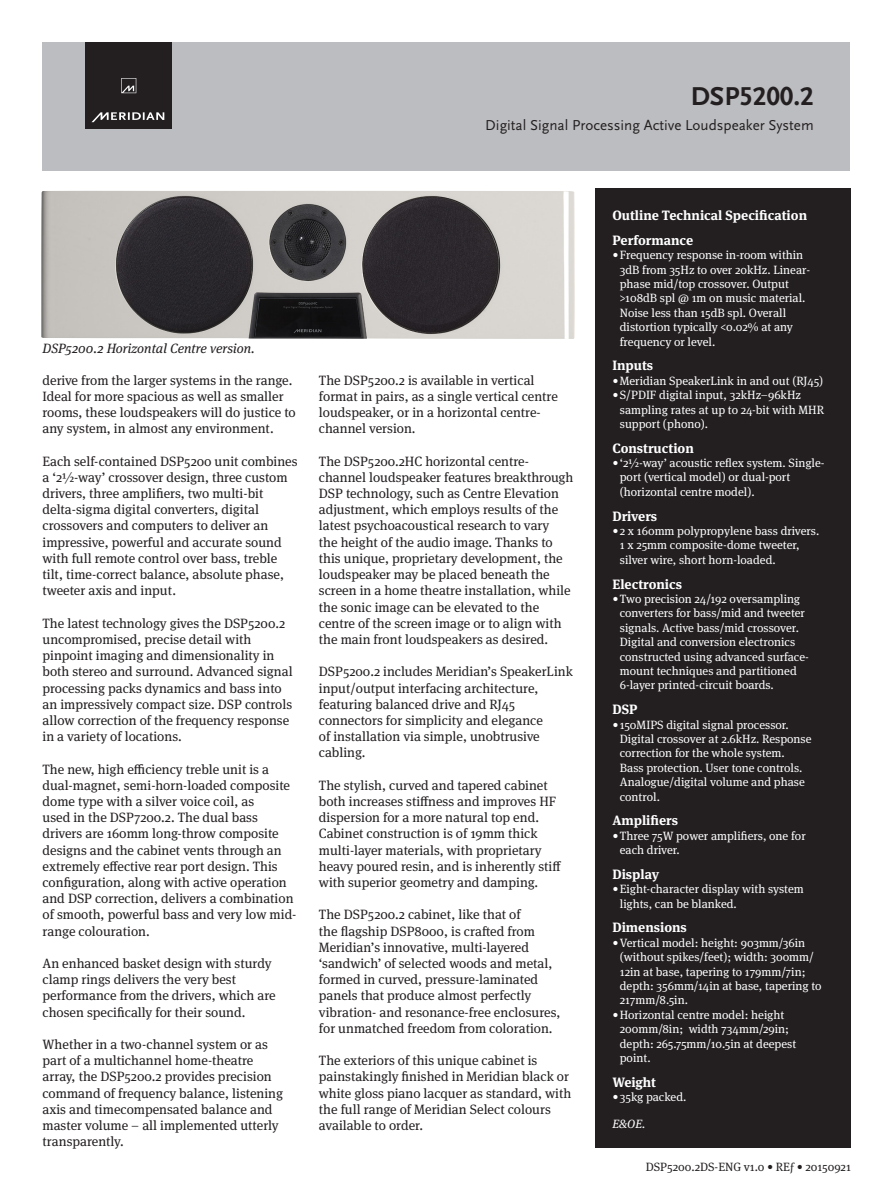
<style>
.page{position:relative;width:893px;height:1191px;background:#fff}
.page>*{position:absolute;margin:0;border:0;box-sizing:border-box;transform-origin:0 0}
.t1{font:700 27px "Scala Sans Pro";color:#231f20}
.t2{font:15px "Scala Sans Pro";color:#231f20}
.t3{font:13.5px/16.2px "Meta Serif OT";color:#231f20}
.t4{font:700 13.5px/24.8px "Meta Serif OT";color:#fff}
.t5{font:italic 13.5px "Meta Serif OT";color:#231f20}
.t6{font:12px/14.4px "Meta Serif OT";color:#fff}
.t7{font:12px "Meta Serif OT";color:#231f20}
.t8{font:italic 12px "Meta Serif OT";color:#fff}
</style>
<div class="page">
<div style="left:43px;top:43px;width:807px;height:128px;background:#bcbdc0"></div>
<div style="left:86px;top:42px;width:86px;height:87px;background:#231f20"></div>
<svg style="left:91px;top:78px;width:73px;height:44px"></svg>
<div style="left:595px;top:188px;width:255px;height:960px;background:#231f20"></div>
<img style="left:41px;top:191px;width:534px;height:148px">
<h1 class="t1" style="left:691px;top:80px;width:124px">DSP5200.2</h1>
<p class="t2" style="left:485px;top:116px;width:330px">Digital Signal Processing Active Loudspeaker System</p>
<p class="t5" style="left:43px;top:340px;width:214px">DSP5200.2 Horizontal Centre version.</p>
<p class="t3" style="left:43px;top:372px;width:255px">derive from the larger systems in the range.<br>Ideal for more spacious as well as smaller rooms, these loudspeakers will do justice to any system, in almost any environment.</p>
<p class="t3" style="left:43px;top:453px;width:257px">Each self-contained DSP5200 unit combines a ‘21⁄2-way’ crossover design, three custom drivers, three amplifiers, two multi-bit delta-sigma digital converters, digital crossovers and computers to deliver an impressive, powerful and accurate sound with full remote control over bass, treble tilt, time-correct balance, absolute phase, tweeter axis and input.</p>
<p class="t3" style="left:43px;top:615px;width:252px">The latest technology gives the DSP5200.2 uncompromised, precise detail with pinpoint imaging and dimensionality in both stereo and surround. Advanced signal processing packs dynamics and bass into an impressively compact size. DSP controls allow correction of the frequency response in a variety of locations.</p>
<p class="t3" style="left:43px;top:760px;width:255px">The new, high efficiency treble unit is a dual-magnet, semi-horn-loaded composite dome type with a silver voice coil, as<br>used in the DSP7200.2. The dual bass drivers are 160mm long-throw composite designs and the cabinet vents through an extremely effective rear port design. This configuration, along with active operation and DSP correction, delivers a combination of smooth, powerful bass and very low mid&shy;range colouration.</p>
<p class="t3" style="left:43px;top:955px;width:235px">An enhanced basket design with sturdy clamp rings delivers the very best performance from the drivers, which are chosen specifically for their sound.</p>
<p class="t3" style="left:43px;top:1036px;width:242px">Whether in a two-channel system or as part of a multichannel home-theatre array, the DSP5200.2 provides precision command of frequency balance, listening axis and timecompensated balance and master volume – all implemented utterly transparently.</p>
<p class="t3" style="left:319px;top:372px;width:240px">The DSP5200.2 is available in vertical format in pairs, as a single vertical centre loudspeaker, or in a horizontal centre&shy;channel version.</p>
<p class="t3" style="left:319px;top:453px;width:256px">The DSP5200.2HC horizontal centre&shy;channel loudspeaker features breakthrough DSP technology, such as Centre Elevation adjustment, which employs results of the latest psychoacoustical research to vary<br>the height of the audio image. Thanks to this unique, proprietary development, the loudspeaker may be placed beneath the screen in a home theatre installation, while the sonic image can be elevated to the centre of the screen image or to align with the main front loudspeakers as desired.</p>
<p class="t3" style="left:319px;top:663px;width:255px">DSP5200.2 includes Meridian’s SpeakerLink input/output interfacing architecture, featuring balanced drive and RJ45 connectors for simplicity and elegance<br>of installation via simple, unobtrusive cabling.</p>
<p class="t3" style="left:319px;top:777px;width:244px">The stylish, curved and tapered cabinet both increases stiffness and improves HF dispersion for a more natural top end.<br>Cabinet construction is of 19mm thick multi-layer materials, with proprietary heavy poured resin, and is inherently stiff with superior geometry and damping.</p>
<p class="t3" style="left:319px;top:906px;width:243px">The DSP5200.2 cabinet, like that of<br>the flagship DSP8000, is crafted from Meridian’s innovative, multi-layered ‘sandwich’ of selected woods and metal, formed in curved, pressure-laminated panels that produce almost perfectly vibration- and resonance-free enclosures, for unmatched freedom from coloration.</p>
<p class="t3" style="left:319px;top:1052px;width:254px">The exteriors of this unique cabinet is painstakingly finished in Meridian black or white gloss piano lacquer as standard, with the full range of Meridian Select colours available to order.</p>
<p class="t4" style="left:612px;top:203px;width:196px">Outline Technical Specification<br>Performance</p>
<p class="t6" style="left:620px;top:248px;width:192px;text-indent:-8px">•Frequency response in-room within<br>3dB from 35Hz to over 20kHz. Linear&shy;phase mid/top crossover. Output &gt;108dB spl @ 1m on music material.<br>Noise less than 15dB spl. Overall distortion typically &lt;0.02% at any frequency or level.</p>
<p class="t4" style="left:612px;top:353px;width:42px">Inputs</p>
<p class="t6" style="left:612px;top:373px;width:212px">•Meridian SpeakerLink in and out (RJ45)</p>
<p class="t6" style="left:620px;top:388px;width:206px;text-indent:-8px">•S/PDIF digital input, 32kHz–96kHz sampling rates at up to 24-bit with MHR support (phono).</p>
<p class="t4" style="left:612px;top:435px;width:83px">Construction</p>
<p class="t6" style="left:620px;top:456px;width:206px;text-indent:-8px">•‘21⁄2-way’ acoustic reflex system. Single&shy;port (vertical model) or dual-port (horizontal centre model).</p>
<p class="t4" style="left:612px;top:503px;width:46px">Drivers</p>
<p class="t6" style="left:620px;top:523px;width:201px;text-indent:-8px">•2 x 160mm polypropylene bass drivers.<br>1 x 25mm composite-dome tweeter, silver wire, short horn-loaded.</p>
<p class="t4" style="left:612px;top:571px;width:71px">Electronics</p>
<p class="t6" style="left:620px;top:591px;width:191px;text-indent:-8px">•Two precision 24/192 oversampling converters for bass/mid and tweeter signals. Active bass/mid crossover.<br>Digital and conversion electronics constructed using advanced surface&shy;mount techniques and partitioned 6-layer printed-circuit boards.</p>
<p class="t4" style="left:612px;top:697px;width:27px">DSP</p>
<p class="t6" style="left:620px;top:717px;width:193px;text-indent:-8px">•150MIPS digital signal processor.<br>Digital crossover at 2.6kHz. Response correction for the whole system.<br>Bass protection. User tone controls.<br>Analogue/digital volume and phase control.</p>
<p class="t4" style="left:612px;top:808px;width:67px">Amplifiers</p>
<p class="t6" style="left:620px;top:828px;width:187px;text-indent:-8px">•Three 75W power amplifiers, one for each driver.</p>
<p class="t4" style="left:612px;top:861px;width:48px">Display</p>
<p class="t6" style="left:620px;top:881px;width:185px;text-indent:-8px">•Eight-character display with system lights, can be blanked.</p>
<p class="t4" style="left:612px;top:915px;width:76px">Dimensions</p>
<p class="t6" style="left:620px;top:935px;width:203px;text-indent:-8px">•Vertical model: height: 903mm/36in (without spikes/feet); width: 300mm/ 12in at base, tapering to 179mm/7in; depth: 356mm/14in at base, tapering to 217mm/8.5in.</p>
<p class="t6" style="left:620px;top:1007px;width:178px;text-indent:-8px">•Horizontal centre model: height<br>200mm/8in; width 734mm/29in; depth: 265.75mm/10.5in at deepest point.</p>
<p class="t4" style="left:612px;top:1069px;width:45px">Weight</p>
<p class="t6" style="left:612px;top:1089px;width:76px">•35kg packed.</p>
<p class="t8" style="left:612px;top:1116px;width:34px">E&amp;OE.</p>
<p class="t7" style="left:646px;top:1159px;width:207px">DSP5200.2DS-ENG v1.0 • REƒ • 20150921</p>
</div>
